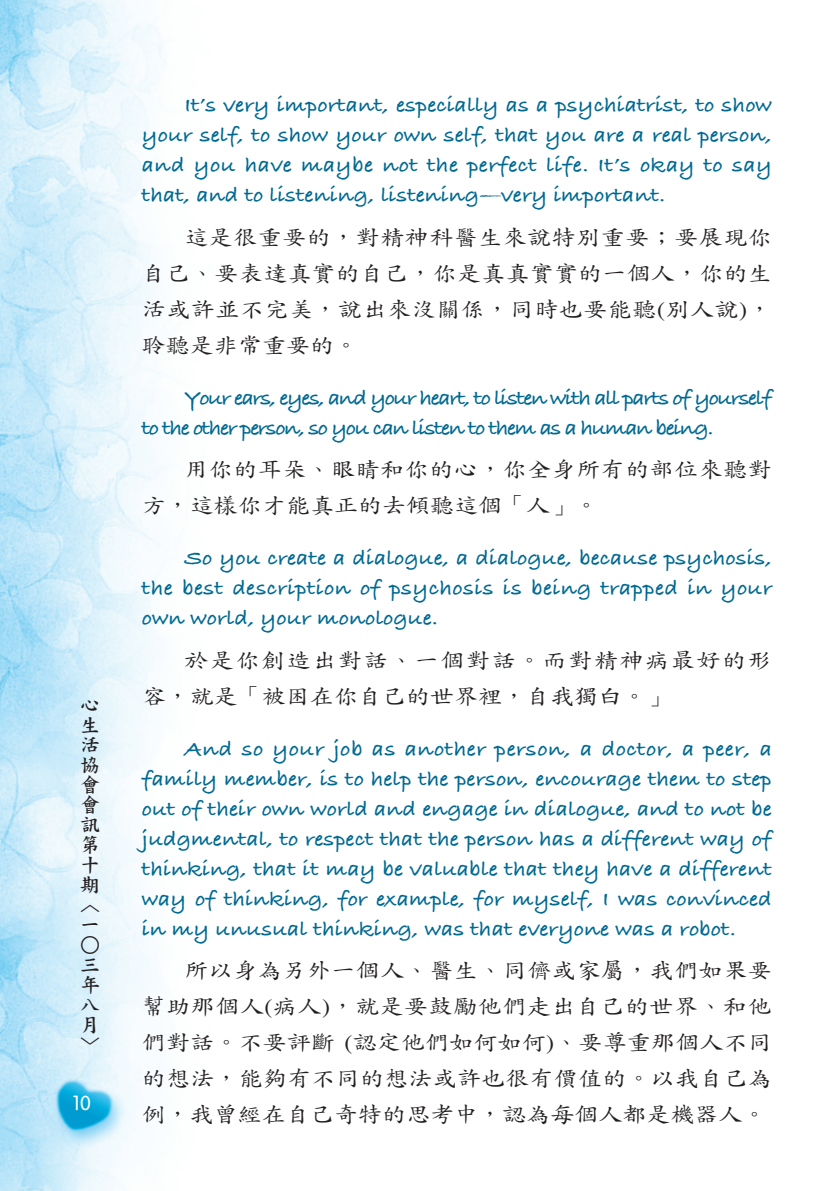
<style>
.page{position:relative;width:840px;height:1191px;background:#fff}
.page>*{position:absolute;margin:0;border:0;box-sizing:border-box;transform-origin:0 0}
.復元的要素演講-英文{font:21.6px/30px "Bradley Hand ITCTT Bold";color:#006991;text-align:justify;scale:1.11 1}
.內文-楷書{font:21.6px/36px "DF Kai Shu Std W5";letter-spacing:.01em;color:#231f20;text-align:justify;scale:1.11 1}
.復元的要素演講-英文-2{font:21.6px/30px "Bradley Hand ITCTT Bold";letter-spacing:-.06em;color:#006991;scale:1.11 1}
.內文-楷書-2{font:21.6px/36px "DF Kai Shu Std W5";letter-spacing:.065em;color:#231f20;scale:1.11 1}
.t1{font:20px/20px "DF Kai Shu Std W7";color:#231f20;text-align:justify}
.t2{font:20px "Vag";color:#fff}
.s1{font-family:"Times"}
</style>
<div class="page">
<img style="left:0;top:0;width:168px;height:1191px">
<p class="t1" style="left:80px;top:694px;width:21px">心生活協會會訊第十期〈一</p>
<p class="t1" style="left:100px;top:934px;width:21px;rotate:90deg">○</p>
<p class="t1" style="left:80px;top:954px;width:21px;text-align:left">三年八月〉</p>
<p class="t2" style="left:73px;top:1090px;width:19px">10</p>
<p class="復元的要素演講-英文" style="left:142px;top:89px;width:569px;text-indent:43px">It’s very important, especially as a psychiatrist, to show your self, to show your own self, that you are a real person, and you have maybe not the perfect life. It’s okay to say that, and to listening, listening—very important.</p>
<p class="內文-楷書" style="left:142px;top:219px;width:569px;text-indent:43px">這是很重要的，對精神科醫生來說特別重要；要展現你自己、要表達真實的自己，你是真真實實的一個人，你的生活或許並不完美，說出來沒關係，同時也要能聽<span class="s1">(</span>別人說<span class="s1">)</span>，聆聽是非常重要的。</p>
<p class="復元的要素演講-英文-2" style="left:142px;top:382px;width:569px;text-indent:43px">Your ears, eyes, and your heart, to listen with all parts of yourself to the other person, so you can listen to them as a human being.</p>
<p class="內文-楷書" style="left:142px;top:451px;width:568px;text-indent:43px">用你的耳朵、眼睛和你的心，你全身所有的部位來聽對方，這樣你才能真正的去傾聽這個「人」。</p>
<p class="復元的要素演講-英文" style="left:142px;top:542px;width:569px;text-indent:43px">So you create a dialogue, a dialogue, because psychosis, the best description of psychosis is being trapped in your own world, your monologue.</p>
<p class="內文-楷書-2" style="left:142px;top:641px;width:568px;text-indent:43px">於是你創造出對話、一個對話。而對精神病最好的形容，就是「被困在你自己的世界裡，自我獨白。」</p>
<p class="復元的要素演講-英文" style="left:142px;top:733px;width:569px;text-indent:43px">And so your job as another person, a doctor, a peer, a family member, is to help the person, encourage them to step out of their own world and engage in dialogue, and to not be judgmental, to respect that the person has a different way of thinking, that it may be valuable that they have a different way of thinking, for example, for myself, I was convinced in my unusual thinking, was that everyone was a robot.</p>
<p class="內文-楷書" style="left:142px;top:952px;width:569px;text-indent:43px">所以身為另外一個人、醫生、同儕或家屬，我們如果要幫助那個人<span class="s1">(</span>病人<span class="s1">)</span>，就是要鼓勵他們走出自己的世界、和他們對話。不要評斷 <span class="s1">(</span>認定他們如何如何<span class="s1">)</span>、要尊重那個人不同的想法，能夠有不同的想法或許也很有價值的。以我自己為例，我曾經在自己奇特的思考中，認為每個人都是機器人。</p>
</div>
